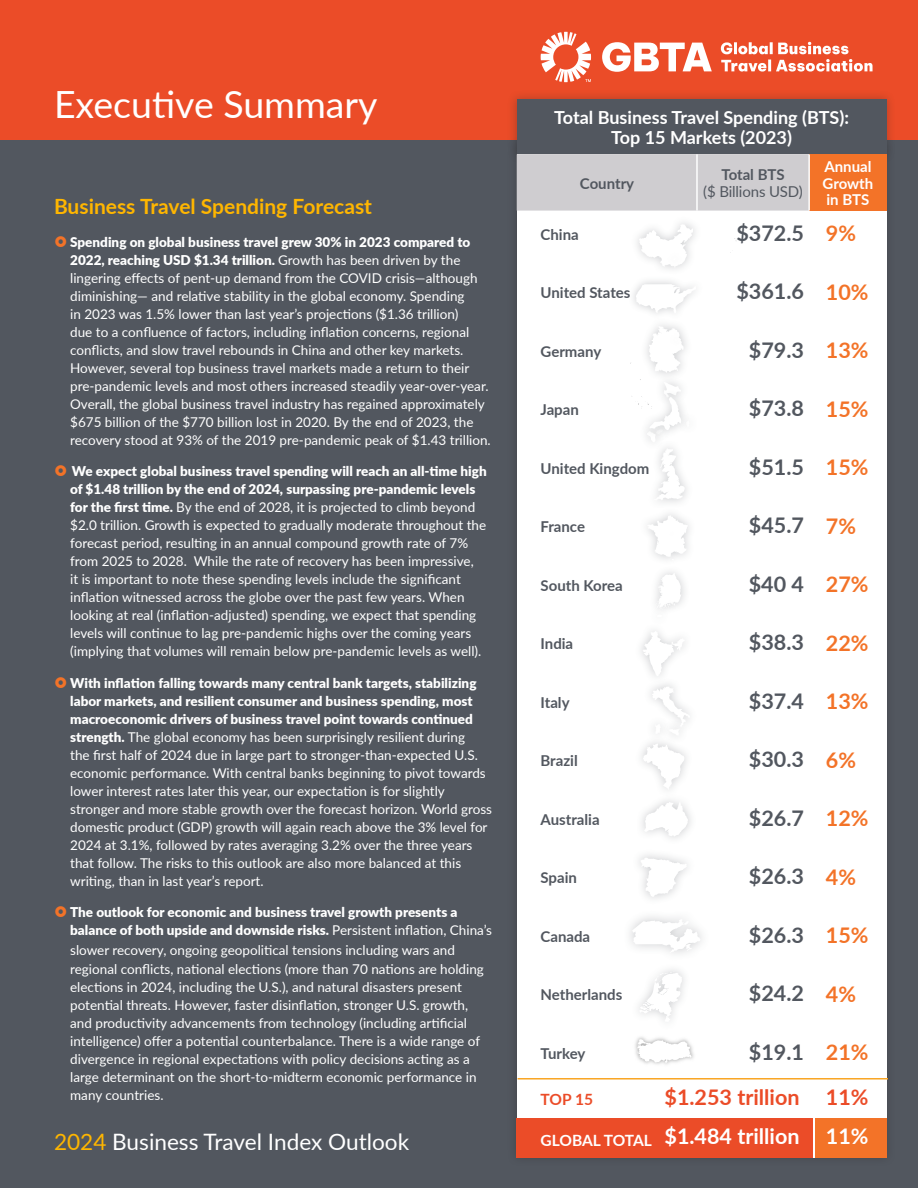
<style>
.page{position:relative;width:918px;height:1188px;background:#fff}
.page>*{position:absolute;margin:0;border:0;box-sizing:border-box;transform-origin:0 0}
.Main_Heading{font:37.5px "Lato";color:#fff}
.t1{font:22.65px "Lato";color:#fff}
.t2{font:700 21.6px "Lato";color:#52575f}
.t3{font:700 21.6px "Lato";color:#f37328}
.t4{font:700 21.6px "Lato";color:#eb4c28}
.t5{font:700 21.6px "Lato";color:#fff}
.Heading_2{font:700 21px "Lato";color:#ffb600}
.t6{font:700 18px "Lato";color:#fff}
.t7{font:700 15.6px "Lato";letter-spacing:-.01em;color:#fff}
.t8{font:700 15.6px "Lato";color:#eb4c28}
.t9{font:700 15px "Lato";color:#52575f}
.t10{font:15px/16.5px "Lato";letter-spacing:-.01em;color:#52575f;text-align:center}
.t11{font:700 15px/16.2px "Lato";color:#fff}
.t12{font:13.5px/18px "Lato";color:#fff}
.t13{font:900 13.5px/18px "Lato";color:#fff}
.s1{font-weight:900}
.s2{font-weight:400}
.s3{color:#ffb600}
.s4{font-weight:700}
</style>
<div class="page">
<div style="left:0;top:0;width:918px;height:142px;background:#eb4c28"></div>
<div style="left:0;top:140px;width:918px;height:1048px;background:#52575f"></div>
<div style="left:507px;top:136px;width:389px;height:1032px;background:#4f535b"></div>
<div style="left:517px;top:145px;width:370px;height:1013px;background:#fff"></div>
<div style="left:517px;top:1118px;width:296px;height:40px;background:#eb4c28"></div>
<div style="left:507px;top:90px;width:389px;height:74px;background:#231f20;opacity:.3"></div>
<div style="left:517px;top:99px;width:370px;height:55px;background:#52575f"></div>
<div style="left:517px;top:154px;width:291px;height:57px;background:#cfcdd0"></div>
<div style="left:809px;top:154px;width:78px;height:57px;background:#f37328"></div>
<hr style="left:696px;top:154px;width:2px;height:57px;background:#fff">
<hr style="left:808px;top:154px;width:2px;height:57px;background:#fff">
<div style="left:816px;top:1118px;width:71px;height:40px;background:#f37328"></div>
<div style="left:664px;top:249px;width:20px;height:20px;background:#f3f3f4"></div>
<svg style="left:639px;top:224px;width:54px;height:44px"></svg>
<svg style="left:656px;top:448px;width:29px;height:53px"></svg>
<svg style="left:647px;top:515px;width:41px;height:45px"></svg>
<div style="left:628px;top:276px;width:76px;height:45px;background:#52575f;opacity:.3"></div>
<svg style="left:636px;top:284px;width:60px;height:30px"></svg>
<svg style="left:632px;top:919px;width:69px;height:34px"></svg>
<svg style="left:643px;top:743px;width:41px;height:47px"></svg>
<div style="left:640px;top:317px;width:53px;height:64px;background:#fff"></div>
<div style="left:646px;top:715px;width:24px;height:28px;background:#fafafa"></div>
<div style="left:660px;top:720px;width:28px;height:24px;background:#fbfbfb"></div>
<div style="left:643px;top:678px;width:56px;height:57px;background:#fff"></div>
<svg style="left:652px;top:686px;width:38px;height:49px"></svg>
<div style="left:649px;top:564px;width:41px;height:53px;background:#52575f;opacity:.3"></div>
<div style="left:665px;top:595px;width:19px;height:19px;background:#52575f;opacity:.3"></div>
<div style="left:648px;top:606px;width:23px;height:20px;background:#fefefe"></div>
<div style="left:649px;top:596px;width:14px;height:14px;background:#fefefe"></div>
<svg style="left:651px;top:569px;width:30px;height:48px"></svg>
<svg style="left:640px;top:857px;width:47px;height:40px"></svg>
<svg style="left:642px;top:801px;width:46px;height:35px"></svg>
<div style="left:638px;top:422px;width:27px;height:29px;background:#fcfdfd"></div>
<svg style="left:630px;top:325px;width:56px;height:115px"></svg>
<svg style="left:639px;top:971px;width:43px;height:49px"></svg>
<hr style="left:518px;top:1078px;width:370px;height:2px;background:#f9a523">
<svg style="left:642px;top:631px;width:43px;height:45px"></svg>
<img style="left:621px;top:1037px;width:96px;height:43px">
<svg style="left:637px;top:1039px;width:55px;height:25px"></svg>
<svg style="left:602px;top:42px;width:271px;height:30px"></svg>
<svg style="left:541px;top:32px;width:50px;height:50px"></svg>
<p class="Main_Heading" style="left:54px;top:78px;width:325px">Executive Summary</p>
<p class="Heading_2" style="left:54px;top:191px;width:320px">Business Travel Spending Forecast</p>
<p class="t12" style="left:70px;top:232px;width:422px"><span class="s1">Spending on global business travel grew 30% in 2023 compared to 2022, reaching USD $1.34 trillion.</span> Growth has been driven by the lingering effects of pent-up demand from the COVID crisis—although diminishing— and relative stability in the global economy. Spending<br>in 2023 was 1.5% lower than last year’s projections ($1.36 trillion)<br>due to a confluence of factors, including inflation concerns, regional conflicts, and slow travel rebounds in China and other key markets.<br>However, several top business travel markets made a return to their pre-pandemic levels and most others increased steadily year-over-year.<br>Overall, the global business travel industry has regained approximately $675 billion of the $770 billion lost in 2020. By the end of 2023, the recovery stood at 93% of the 2019 pre-pandemic peak of $1.43 trillion.</p>
<p class="t12" style="left:70px;top:462px;width:418px"><span class="s1">We expect global business travel spending will reach an all-time high of $1.48 trillion by the end of 2024, surpassing pre-pandemic levels for the first time.</span> By the end of 2028, it is projected to climb beyond $2.0 trillion. Growth is expected to gradually moderate throughout the forecast period, resulting in an annual compound growth rate of 7% from 2025 to 2028. While the rate of recovery has been impressive,<br>it is important to note these spending levels include the significant inflation witnessed across the globe over the past few years. When looking at real (inflation-adjusted) spending, we expect that spending levels will continue to lag pre-pandemic highs over the coming years (implying that volumes will remain below pre-pandemic levels as well).</p>
<p class="t12" style="left:70px;top:673px;width:423px"><span class="s1">With inflation falling towards many central bank targets, stabilizing labor markets, and resilient consumer and business spending, most macroeconomic drivers of business travel point towards continued strength.</span> The global economy has been surprisingly resilient during<br>the first half of 2024 due in large part to stronger-than-expected U.S. economic performance. With central banks beginning to pivot towards lower interest rates later this year, our expectation is for slightly stronger and more stable growth over the forecast horizon. World gross domestic product (GDP) growth will again reach above the 3% level for 2024 at 3.1%, followed by rates averaging 3.2% over the three years that follow. The risks to this outlook are also more balanced at this writing, than in last year’s report.</p>
<p class="t13" style="left:70px;top:903px;width:423px">The outlook for economic and business travel growth presents a balance of both upside and downside risks. <span class="s2">Persistent inflation, China’s</span></p>
<p class="t12" style="left:70px;top:940px;width:415px;line-height:19.5px">slower recovery, ongoing geopolitical tensions including wars and regional conflicts, national elections (more than 70 nations are holding</p>
<p class="t12" style="left:70px;top:978px;width:411px">elections in 2024, including the U.S.), and natural disasters present potential threats. However, faster disinflation, stronger U.S. growth, and productivity advancements from technology (including artificial intelligence) offer a potential counterbalance. There is a wide range of divergence in regional expectations with policy decisions acting as a large determinant on the short-to-midterm economic performance in many countries.</p>
<p class="t1" style="left:54px;top:1126px;width:357px"><span class="s3">2024</span> Business Travel Index Outlook</p>
<p class="t6" style="left:554px;top:105px;width:296px">Total Business Travel Spending (BTS):</p>
<p class="t6" style="left:611px;top:124px;width:182px">Top 15 Markets (2023)</p>
<p class="t9" style="left:580px;top:172px;width:56px">Country</p>
<p class="t10" style="left:703px;top:166px;width:101px"><span class="s4">Total BTS<br></span>($ Billions USD)</p>
<p class="t11" style="left:823px;top:158px;width:52px">Annual<br>Growth in BTS</p>
<p class="t3" style="left:826px;top:218px;width:32px">9%</p>
<p class="t2" style="left:736px;top:217px;width:69px">$372.5</p>
<p class="t2" style="left:736px;top:275px;width:69px">$361.6</p>
<p class="t2" style="left:749px;top:334px;width:57px">$79.3</p>
<p class="t2" style="left:749px;top:392px;width:57px">$73.8</p>
<p class="t2" style="left:749px;top:451px;width:57px">$51.5</p>
<p class="t2" style="left:749px;top:509px;width:57px">$45.7</p>
<p class="t2" style="left:749px;top:568px;width:57px">$40 4</p>
<p class="t2" style="left:749px;top:626px;width:57px">$38.3</p>
<p class="t2" style="left:749px;top:685px;width:57px">$37.4</p>
<p class="t2" style="left:749px;top:743px;width:57px">$30.3</p>
<p class="t2" style="left:749px;top:802px;width:57px">$26.7</p>
<p class="t2" style="left:749px;top:860px;width:57px">$26.3</p>
<p class="t2" style="left:749px;top:919px;width:57px">$26.3</p>
<p class="t2" style="left:749px;top:977px;width:57px">$24.2</p>
<p class="t2" style="left:749px;top:1036px;width:57px">$19.1</p>
<p class="t4" style="left:665px;top:1081px;width:136px">$1.253 trillion</p>
<p class="t5" style="left:665px;top:1120px;width:136px">$1.484 trillion</p>
<p class="t9" style="left:541px;top:223px;width:40px">China</p>
<p class="t3" style="left:826px;top:276px;width:44px">10%</p>
<p class="t9" style="left:541px;top:282px;width:91px">United States</p>
<p class="t3" style="left:826px;top:335px;width:44px">13%</p>
<p class="t9" style="left:541px;top:340px;width:62px">Germany</p>
<p class="t3" style="left:826px;top:393px;width:44px">15%</p>
<p class="t9" style="left:541px;top:399px;width:40px">Japan</p>
<p class="t3" style="left:826px;top:452px;width:44px">15%</p>
<p class="t9" style="left:541px;top:457px;width:110px">United Kingdom</p>
<p class="t3" style="left:826px;top:510px;width:32px">7%</p>
<p class="t9" style="left:541px;top:516px;width:46px">France</p>
<p class="t3" style="left:826px;top:569px;width:44px">27%</p>
<p class="t9" style="left:541px;top:574px;width:84px">South Korea</p>
<p class="t3" style="left:826px;top:627px;width:44px">22%</p>
<p class="t9" style="left:541px;top:633px;width:34px">India</p>
<p class="t3" style="left:826px;top:686px;width:44px">13%</p>
<p class="t9" style="left:541px;top:691px;width:31px">Italy</p>
<p class="t3" style="left:826px;top:744px;width:32px">6%</p>
<p class="t9" style="left:541px;top:750px;width:39px">Brazil</p>
<p class="t3" style="left:826px;top:803px;width:44px">12%</p>
<p class="t9" style="left:541px;top:808px;width:61px">Australia</p>
<p class="t3" style="left:826px;top:861px;width:32px">4%</p>
<p class="t9" style="left:541px;top:867px;width:38px">Spain</p>
<p class="t3" style="left:826px;top:920px;width:44px">15%</p>
<p class="t9" style="left:541px;top:925px;width:51px">Canada</p>
<p class="t3" style="left:826px;top:978px;width:32px">4%</p>
<p class="t9" style="left:541px;top:984px;width:83px">Netherlands</p>
<p class="t3" style="left:826px;top:1037px;width:44px">21%</p>
<p class="t4" style="left:826px;top:1082px;width:44px">11%</p>
<p class="t5" style="left:826px;top:1121px;width:44px">11%</p>
<p class="t9" style="left:541px;top:1042px;width:46px">Turkey</p>
<p class="t8" style="left:541px;top:1088px;width:54px">TOP 15</p>
<p class="t7" style="left:541px;top:1129px;width:113px">GLOBAL TOTAL</p>
</div>
